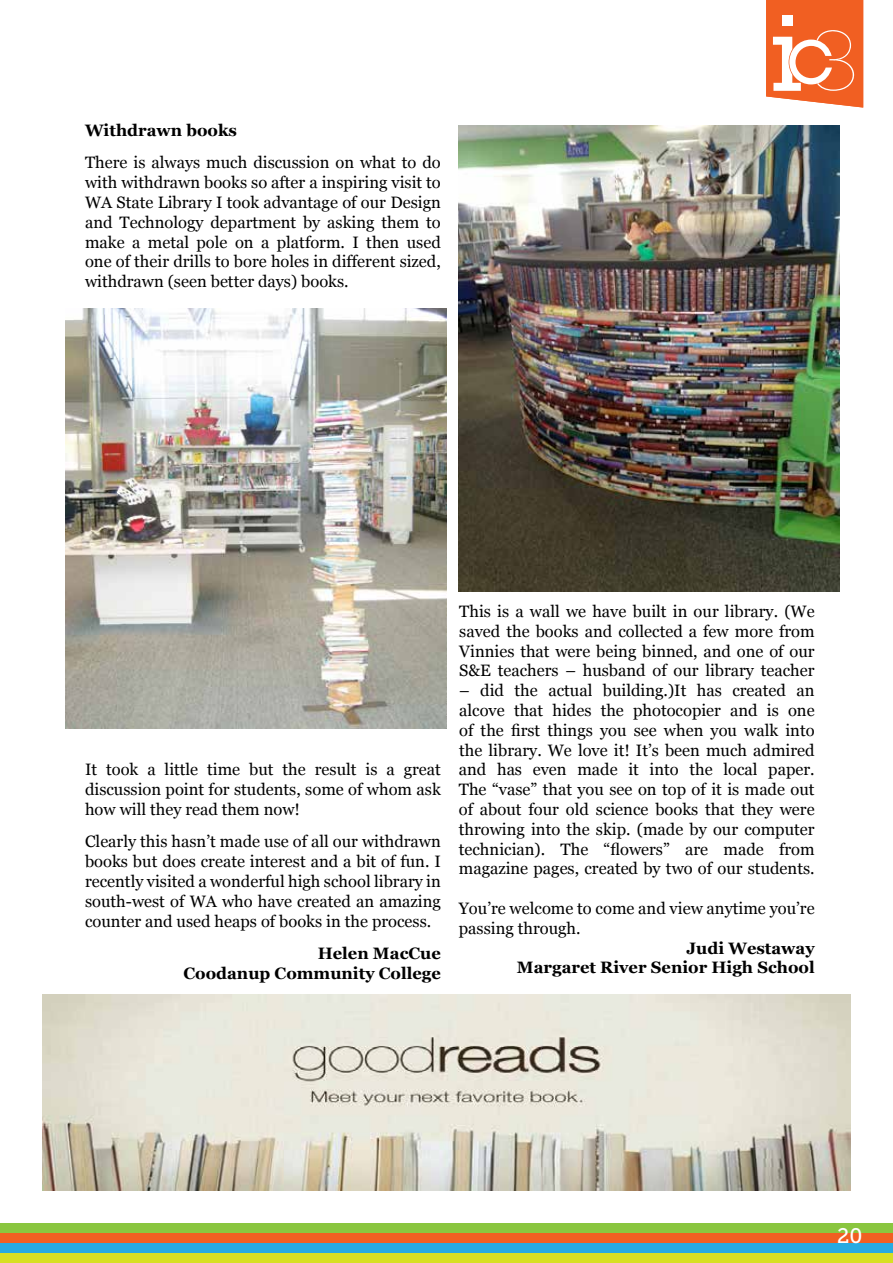
<style>
.page{position:relative;width:893px;height:1263px;background:#fff}
.page>*{position:absolute;margin:0;border:0;box-sizing:border-box;transform-origin:0 0}
.t1{font:21px "Museo Slab 500";color:#fff}
.t2{font:16.5px/19.8px "Georgia";color:#000;text-align:justify}
.t3{font:700 16.5px/19.8px "Georgia";color:#000;text-align:right}
</style>
<div class="page">
<div style="left:0;top:1223px;width:893px;height:10px;background:#8ac63f"></div>
<div style="left:0;top:1233px;width:893px;height:10px;background:#f15f22"></div>
<div style="left:0;top:1243px;width:893px;height:10px;background:#27aae1"></div>
<div style="left:0;top:1253px;width:893px;height:10px;background:#d7df23"></div>
<svg style="left:766px;top:0;width:97px;height:108px"></svg>
<img style="left:65px;top:308px;width:381px;height:421px">
<img style="left:459px;top:125px;width:381px;height:467px">
<img style="left:43px;top:994px;width:807px;height:196px">
<p class="t3" style="left:85px;top:120px;width:153px">Withdrawn books</p>
<p class="t2" style="left:85px;top:153px;width:357px">There is always much discussion on what to do with withdrawn books so after a inspiring visit to WA State Library I took advantage of our Design and Technology department by asking them to make a metal pole on a platform. I then used one of their drills to bore holes in different sized, withdrawn (seen better days) books.</p>
<p class="t2" style="left:85px;top:760px;width:357px">It took a little time but the result is a great discussion point for students, some of whom ask how will they read them now!</p>
<p class="t2" style="left:85px;top:832px;width:357px">Clearly this hasn’t made use of all our withdrawn books but does create interest and a bit of fun. I recently visited a wonderful high school library in south-west of WA who have created an amazing counter and used heaps of books in the process.</p>
<p class="t3" style="left:183px;top:943px;width:259px">Helen MacCue<br>Coodanup Community College</p>
<p class="t2" style="left:459px;top:602px;width:357px">This is a wall we have built in our library. (We saved the books and collected a few more from Vinnies that were being binned, and one of our S&amp;E teachers – husband of our library teacher</p>
<p class="t2" style="left:459px;top:681px;width:357px">– did the actual building.)It has created an alcove that hides the photocopier and is one of the first things you see when you walk into the library. We love it! It’s been much admired and has even made it into the local paper.<br>The “vase” that you see on top of it is made out of about four old science books that they were throwing into the skip. (made by our computer technician). The “flowers” are made from magazine pages, created by two of our students.</p>
<p class="t2" style="left:459px;top:899px;width:357px">You’re welcome to come and view anytime you’re passing through.</p>
<p class="t3" style="left:517px;top:938px;width:299px">Judi Westaway<br>Margaret River Senior High School</p>
<p class="t1" style="left:837px;top:1224px;width:27px">20</p>
</div>
